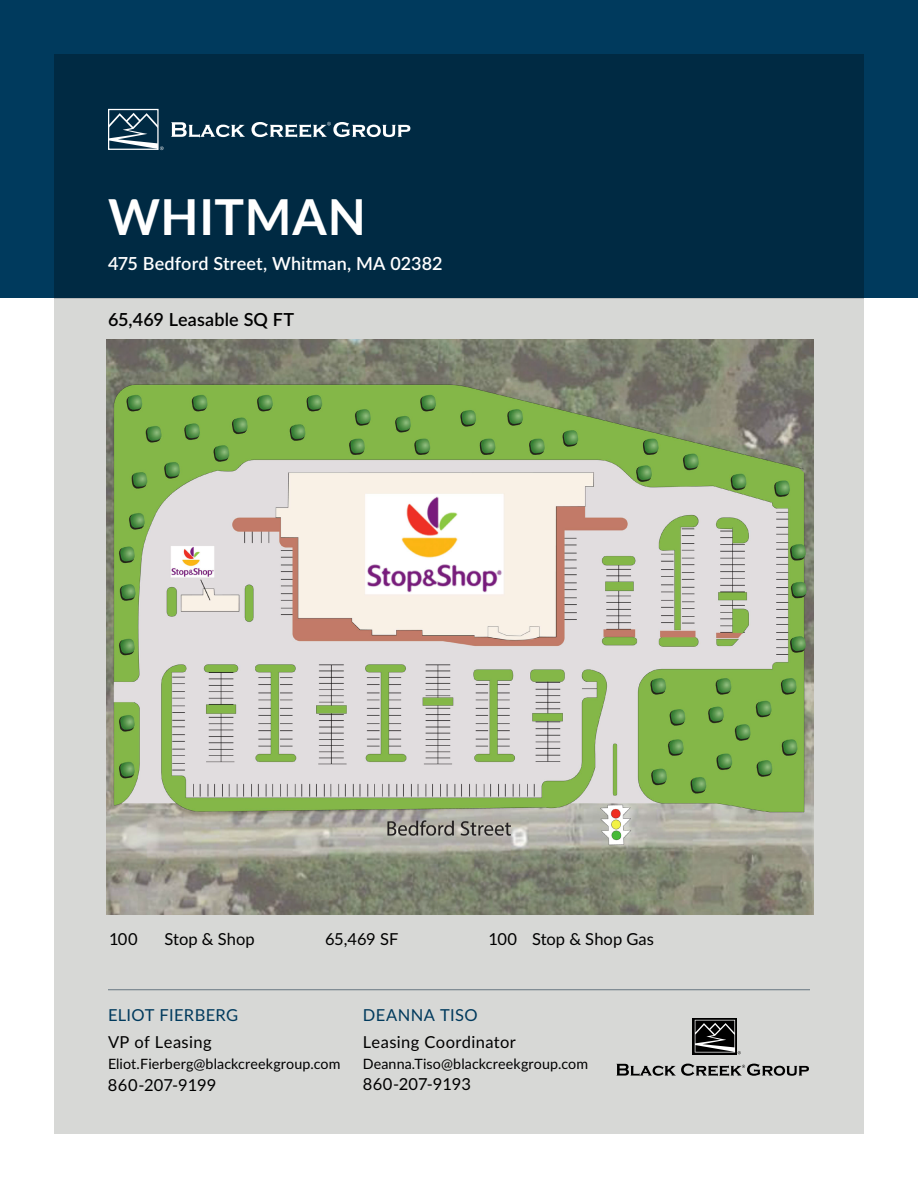
<style>
.page{position:relative;width:918px;height:1188px;background:#fff}
.page>*{position:absolute;margin:0;border:0;box-sizing:border-box;transform-origin:0 0}
.t1{font:700 49.5px "Lato";letter-spacing:.015em;color:#fff}
.t2{font:600 18px "Lato";letter-spacing:.005em;color:#fff}
.t3{font:600 18px "Lato";letter-spacing:.01em;color:#000}
.t4{font:16.5px "Lato";letter-spacing:.02em;color:#000}
.t5{font:16.5px "Lato";color:#000}
.t6{font:16.5px "Lato";letter-spacing:.025em;color:#003a5d}
.t7{font:14.25px "Lato";letter-spacing:.01em;color:#000}
</style>
<div class="page">
<div style="left:54px;top:54px;width:810px;height:1080px;background:#d7d8d6"></div>
<svg style="left:0;top:0;width:918px;height:298px;background:#002e4a"></svg>
<svg style="left:693px;top:1018px;width:44px;height:36px"></svg>
<svg style="left:617px;top:1064px;width:192px;height:12px"></svg>
<svg style="left:695px;top:1020px;width:46px;height:34px;background:#4b4b4b"></svg>
<svg style="left:171px;top:122px;width:74px;height:16px"></svg>
<div style="left:108px;top:109px;width:51px;height:41px;border:1px solid #fff"></div>
<svg style="left:252px;top:122px;width:158px;height:16px;background:#5b7686"></svg>
<svg style="left:109px;top:113px;width:55px;height:37px;background:#426174"></svg>
<hr style="left:108px;top:989px;width:702px;height:1px;background:#72808a">
<img style="left:106px;top:339px;width:708px;height:576px">
<h1 class="t1" style="left:108px;top:181px;width:259px">WHITMAN</h1>
<p class="t2" style="left:108px;top:251px;width:336px">475 Bedford Street, Whitman, MA 02382</p>
<p class="t3" style="left:108px;top:306px;width:188px">65,469 Leasable SQ FT</p>
<p class="t4" style="left:109px;top:928px;width:30px">100</p>
<p class="t5" style="left:165px;top:928px;width:92px">Stop &amp; Shop</p>
<p class="t4" style="left:325px;top:928px;width:75px">65,469 SF</p>
<p class="t5" style="left:489px;top:928px;width:167px">100 Stop &amp; Shop Gas</p>
<p class="t6" style="left:108px;top:1003px;width:132px">ELIOT FIERBERG</p>
<p class="t4" style="left:108px;top:1030px;width:105px">VP of Leasing</p>
<p class="t7" style="left:108px;top:1054px;width:234px">Eliot.Fierberg@blackcreekgroup.com</p>
<p class="t4" style="left:108px;top:1074px;width:110px">860-207-9199</p>
<p class="t6" style="left:363px;top:1003px;width:117px">DEANNA TISO</p>
<p class="t4" style="left:363px;top:1030px;width:155px">Leasing Coordinator</p>
<p class="t7" style="left:363px;top:1054px;width:227px">Deanna.Tiso@blackcreekgroup.com</p>
<p class="t4" style="left:363px;top:1072px;width:110px">860-207-9193</p>
</div>
